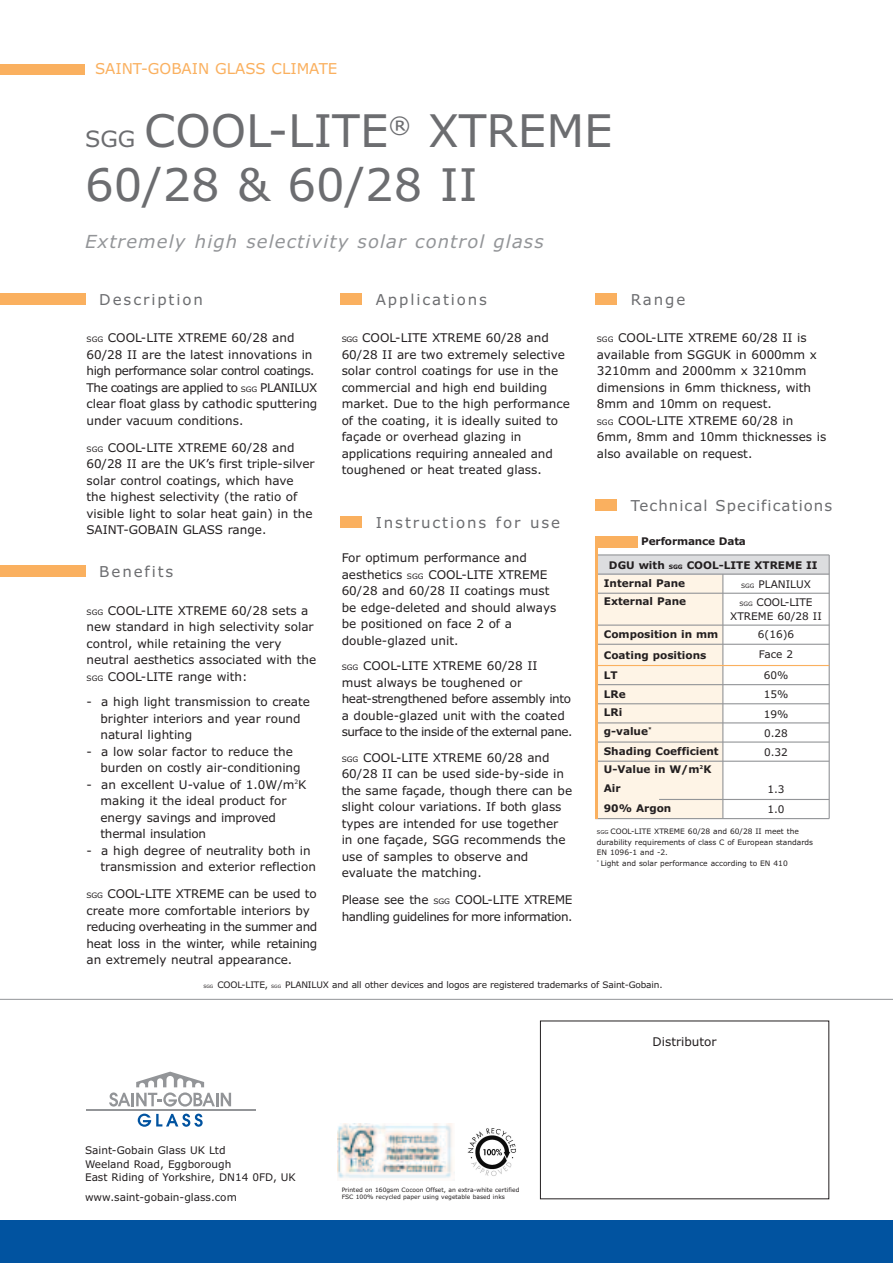
<style>
.page{position:relative;width:893px;height:1263px;background:#fff}
.page>*{position:absolute;margin:0;border:0;box-sizing:border-box;transform-origin:0 0}
.t1{font:45px/54px "Verdana";color:#6c6d70}
.t2{font:italic 18px "Verdana";letter-spacing:.065em;color:#939598}
.t3{font:15px "Verdana";letter-spacing:.125em;color:#6c6d70}
.t4{font:15px "Verdana";color:#fab05f}
.t5{font:15px "Verdana";letter-spacing:.07em;color:#6c6d70}
.t6{font:12px/16.5px "Verdana";color:#231f20}
.t7{font:12px/16.5px "Verdana";letter-spacing:-.03em;color:#231f20}
.t8{font:12px/16.5px "Verdana";letter-spacing:-.04em;color:#231f20}
.t9{font:700 10.5px/19px "Verdana";color:#231f20}
.t10{font:10.5px/19.6px "Verdana";color:#231f20}
.t11{font:9px "Verdana";letter-spacing:-.02em;color:#231f20}
.t12{font:7.5px/10.5px "Verdana";color:#231f20}
.t13{font:6px/7.5px "Verdana";color:#231f20}
.s1{font-size:22.5px}
.s2{font-size:7.5px}
.s3{font-size:6px}
.s4{font-weight:400;font-size:6px}
.s5{font-weight:400}
.s6{font-size:5.25px}
.s7{font-size:4.5px}
</style>
<div class="page">
<hr style="left:0;top:999px;width:893px;height:1px;background:#939598">
<div style="left:0;top:1220px;width:893px;height:43px;background:#0153a0"></div>
<hr style="left:86px;top:1109px;width:169px;height:2px;background:#939598">
<svg style="left:109px;top:1071px;width:122px;height:35px"></svg>
<svg style="left:138px;top:1113px;width:65px;height:14px"></svg>
<div style="left:0;top:293px;width:85px;height:12px;background:#fab05f"></div>
<img style="left:338px;top:1124px;width:117px;height:54px">
<img style="left:467px;top:1128px;width:49px;height:48px">
<div style="left:0;top:64px;width:85px;height:10px;background:#fab05f"></div>
<div style="left:0;top:566px;width:85px;height:11px;background:#fab05f"></div>
<div style="left:595px;top:500px;width:22px;height:11px;background:#fab05f"></div>
<div style="left:340px;top:293px;width:21px;height:12px;background:#fab05f"></div>
<div style="left:595px;top:293px;width:22px;height:12px;background:#fab05f"></div>
<div style="left:595px;top:574px;width:128px;height:245px;background:#fef4e6"></div>
<div style="left:595px;top:555px;width:234px;height:19px;background:#dcdddf"></div>
<div style="left:595px;top:536px;width:43px;height:11px;background:#fab05f"></div>
<hr style="left:722px;top:574px;width:1px;height:245px;background:#939598">
<hr style="left:829px;top:555px;width:1px;height:264px;background:#939598">
<hr style="left:595px;top:573px;width:234px;height:2px;background:#939598">
<hr style="left:595px;top:593px;width:234px;height:1px;background:#939598">
<hr style="left:595px;top:624px;width:234px;height:2px;background:#939598">
<hr style="left:595px;top:644px;width:234px;height:1px;background:#939598">
<hr style="left:595px;top:684px;width:234px;height:1px;background:#939598">
<hr style="left:595px;top:703px;width:234px;height:1px;background:#939598">
<hr style="left:595px;top:722px;width:234px;height:1px;background:#939598">
<hr style="left:595px;top:741px;width:234px;height:2px;background:#939598">
<hr style="left:595px;top:761px;width:234px;height:1px;background:#939598">
<hr style="left:659px;top:799px;width:170px;height:1px;background:#939598">
<hr style="left:595px;top:554px;width:234px;height:1px;background:#939598">
<hr style="left:595px;top:818px;width:234px;height:1px;background:#939598">
<hr style="left:595px;top:536px;width:2px;height:283px;background:#fab05f">
<hr style="left:595px;top:665px;width:234px;height:1px;background:#fab05f">
<div style="left:340px;top:517px;width:21px;height:11px;background:#fab05f"></div>
<p class="t4" style="left:95px;top:60px;width:244px">SAINT-GOBAIN GLASS CLIMATE</p>
<h1 class="t1" style="left:85px;top:105px;width:529px"><span class="s1">SGG</span> COOL-LITE<sup>®</sup> XTREME<br>60/28 &amp; 60/28 II</h1>
<h2 class="t2" style="left:85px;top:231px;width:460px">Extremely high selectivity solar control glass</h2>
<p class="t3" style="left:99px;top:291px;width:105px">Description</p>
<p class="t6" style="left:87px;top:330px;width:232px"><span class="s2">SGG</span> COOL-LITE XTREME 60/28 and 60/28 II are the latest innovations in high performance solar control coatings.<br>The coatings are applied to <span class="s2">SGG</span> PLANILUX clear float glass by cathodic sputtering under vacuum conditions.</p>
<p class="t6" style="left:87px;top:439px;width:230px"><span class="s2">SGG</span> COOL-LITE XTREME 60/28 and 60/28 II are the UK’s first triple-silver solar control coatings, which have the highest selectivity (the ratio of visible light to solar heat gain) in the SAINT-GOBAIN GLASS range.</p>
<p class="t3" style="left:99px;top:563px;width:76px">Benefits</p>
<p class="t6" style="left:87px;top:602px;width:231px"><span class="s2">SGG</span> COOL-LITE XTREME 60/28 sets a new standard in high selectivity solar control, while retaining the very neutral aesthetics associated with the <span class="s2">SGG</span> COOL-LITE range with:</p>
<p class="t6" style="left:100px;top:694px;width:211px;text-indent:-14px">- a high light transmission to create brighter interiors and year round natural lighting</p>
<p class="t6" style="left:100px;top:743px;width:202px;text-indent:-14px">- a low solar factor to reduce the burden on costly air-conditioning</p>
<p class="t6" style="left:100px;top:776px;width:208px;text-indent:-14px">- an excellent U-value of 1.0W/m<sup>2</sup>K making it the ideal product for energy savings and improved thermal insulation</p>
<p class="t6" style="left:100px;top:842px;width:217px;text-indent:-14px">- a high degree of neutrality both in transmission and exterior reflection</p>
<p class="t6" style="left:87px;top:886px;width:232px"><span class="s2">SGG</span> COOL-LITE XTREME can be used to create more comfortable interiors by reducing overheating in the summer and heat loss in the winter, while retaining an extremely neutral appearance.</p>
<p class="t3" style="left:376px;top:291px;width:113px">Applications</p>
<p class="t6" style="left:342px;top:330px;width:230px"><span class="s2">SGG</span> COOL-LITE XTREME 60/28 and 60/28 II are two extremely selective solar control coatings for use in the commercial and high end building market. Due to the high performance of the coating, it is ideally suited to façade or overhead glazing in applications requiring annealed and toughened or heat treated glass.</p>
<p class="t3" style="left:376px;top:514px;width:186px">Instructions for use</p>
<p class="t6" style="left:342px;top:550px;width:216px">For optimum performance and aesthetics <span class="s2">SGG</span> COOL-LITE XTREME<br>60/28 and 60/28 II coatings must be edge-deleted and should always be positioned on face 2 of a double-glazed unit.</p>
<p class="t7" style="left:342px;top:658px;width:232px"><span class="s2">SGG</span> COOL-LITE XTREME 60/28 II<br>must always be toughened or heat-strengthened before assembly into a double-glazed unit with the coated surface to the inside of the external pane.</p>
<p class="t6" style="left:342px;top:749px;width:232px"><span class="s2">SGG</span> COOL-LITE XTREME 60/28 and<br>60/28 II can be used side-by-side in the same façade, though there can be slight colour variations. If both glass types are intended for use together in one façade, SGG recommends the use of samples to observe and evaluate the matching.</p>
<p class="t8" style="left:342px;top:892px;width:232px">Please see the <span class="s2">SGG</span> COOL-LITE XTREME handling guidelines for more information.</p>
<p class="t3" style="left:631px;top:291px;width:56px">Range</p>
<p class="t6" style="left:597px;top:330px;width:231px"><span class="s2">SGG</span> COOL-LITE XTREME 60/28 II is available from SGGUK in 6000mm x<br>3210mm and 2000mm x 3210mm dimensions in 6mm thickness, with<br>8mm and 10mm on request.<br><span class="s2">SGG</span> COOL-LITE XTREME 60/28 in<br>6mm, 8mm and 10mm thicknesses is also available on request.</p>
<p class="t5" style="left:631px;top:497px;width:203px">Technical Specifications</p>
<p class="t9" style="left:641px;top:532px;width:106px">Performance Data</p>
<p class="t9" style="left:741px;top:555px;width:78px;text-indent:-132px">DGU with <span class="s3">SGG</span> COOL-LITE XTREME II<br><span class="s4">SGG</span> <span class="s5">PLANILUX</span></p>
<p class="t10" style="left:730px;top:595px;width:93px;line-height:14.2px;text-align:center"><span class="s3">SGG</span> COOL-LITE<br>XTREME 60/28 II</p>
<p class="t10" style="left:758px;top:625px;width:38px;text-align:center">6(16)6<br>Face 2<br>60%<br>15%<br>19%<br>0.28<br>0.32</p>
<p class="t10" style="left:767px;top:780px;width:19px">1.3<br>1.0</p>
<p class="t12" style="left:597px;top:826px;width:218px"><span class="s6">SGG</span> COOL-LITE XTREME 60/28 and 60/28 II meet the durability requirements of class C of European standards EN 1096-1 and -2.<br><sup>*</sup> Light and solar performance according to EN 410</p>
<p class="t9" style="left:604px;top:575px;width:84px;line-height:18px">Internal Pane<br>External Pane</p>
<p class="t9" style="left:604px;top:624px;width:116px;line-height:20.7px">Composition in mm<br>Coating positions<br>LT</p>
<p class="t9" style="left:604px;top:684px;width:116px">LRe<br>LRi<br>g-value<sup>*<br></sup>Shading Coefficient</p>
<p class="t9" style="left:604px;top:759px;width:109px;line-height:19.5px">U-Value in W/m<sup>2</sup>K<br>Air<br>90% Argon</p>
<p class="t11" style="left:203px;top:980px;width:461px"><span class="s7">SGG</span> COOL-LITE, <span class="s7">SGG</span> PLANILUX and all other devices and logos are registered trademarks of Saint-Gobain.</p>
<p class="t10" style="left:85px;top:1144px;width:212px;line-height:13.5px">Saint-Gobain Glass UK Ltd<br>Weeland Road, Eggborough<br>East Riding of Yorkshire, DN14 0FD, UK</p>
<p class="t10" style="left:85px;top:1187px;width:153px">www.saint-gobain-glass.com</p>
<p class="t13" style="left:342px;top:1186px;width:179px">Printed on 160gsm Cocoon Offset, an extra-white certified<br>FSC 100% recycled paper using vegetable based inks</p>
<p class="t6" style="left:652px;top:1034px;width:66px">Distributor</p>
</div>
